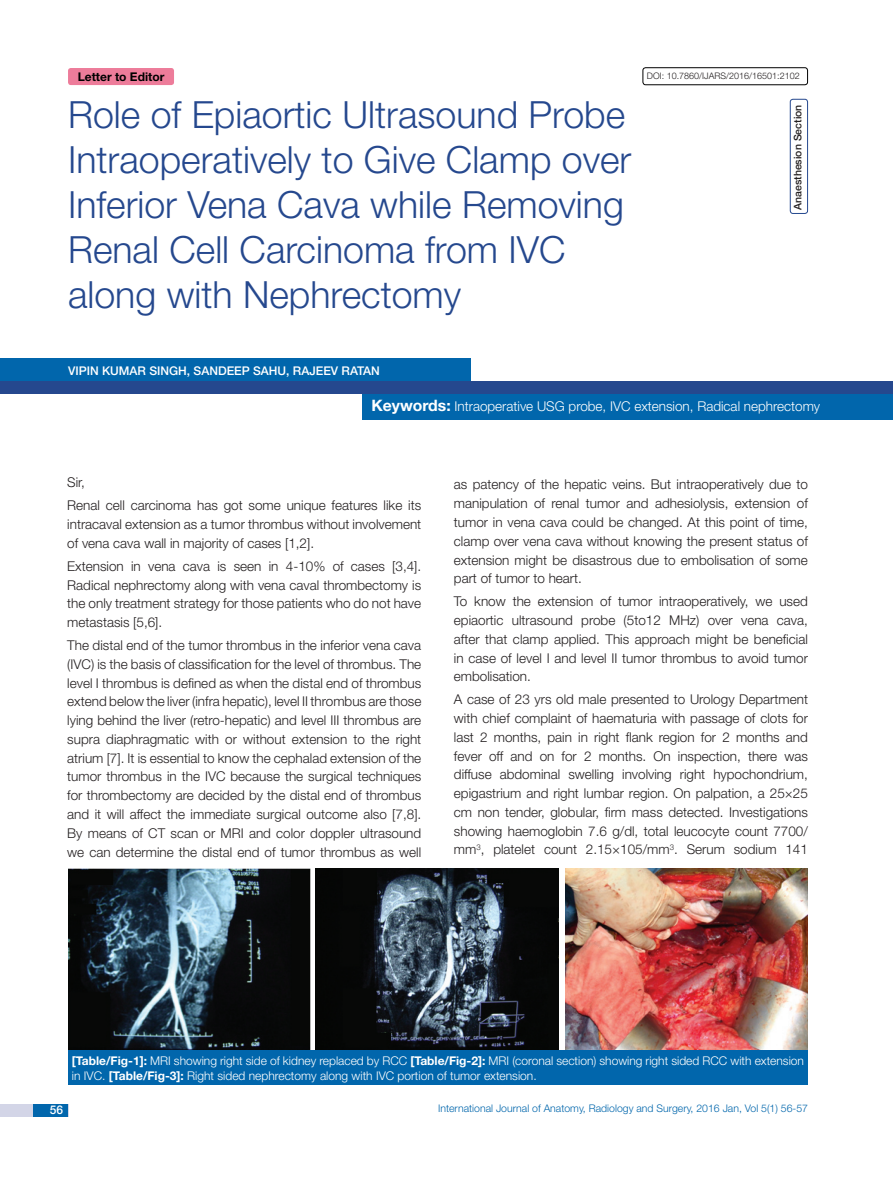
<style>
.page{position:relative;width:893px;height:1191px;background:#fff}
.page>*{position:absolute;margin:0;border:0;box-sizing:border-box;transform-origin:0 0}
.t1{font:300 37.5px/45px "Helvetica Neue";color:#25488e}
.Body_Text{font:300 13.5px/18.8px "Helvetica Neue";color:#231f20;text-align:justify}
.t2{font:300 13.5px "Helvetica Neue";color:#fff}
.Table_text{font:300 12px/15px "Helvetica Neue";color:#fff}
.t3{font:500 12px "Helvetica Neue";color:#fff}
.t4{font:700 12px "Helvetica Neue";color:#000}
.t5{font:300 10.5px "Helvetica Neue";color:#0166ac}
.t6{font:500 10.5px "Helvetica Neue";color:#231f20}
.t7{font:300 9px "Helvetica Neue";color:#231f20}
.s1{font-weight:700;font-size:15.75px}
.s2{font-weight:700}
</style>
<div class="page">
<div style="left:0;top:1103px;width:68px;height:13px;background:#d3d5e7"></div>
<div style="left:33px;top:1103px;width:35px;height:13px;background:#0166ac"></div>
<div style="left:642px;top:67px;width:166px;height:18px;border:1px solid #000;border-radius:3px"></div>
<div style="left:68px;top:68px;width:106px;height:17px;background:#ed7c9a;border-radius:3px"></div>
<div style="left:363px;top:392px;width:530px;height:28px;background:#0166ac"></div>
<div style="left:790px;top:99px;width:18px;height:115px;border:1px solid #25488e;border-radius:3px"></div>
<div style="left:0;top:358px;width:471px;height:24px;background:#0166ac"></div>
<div style="left:0;top:382px;width:893px;height:12px;background:#25488e"></div>
<img style="left:68px;top:868px;width:242px;height:182px">
<img style="left:316px;top:868px;width:242px;height:182px">
<img style="left:565px;top:868px;width:243px;height:182px">
<div style="left:68px;top:1050px;width:740px;height:34px;background:#0166ac"></div>
<p class="t4" style="left:78px;top:69px;width:88px">Letter to Editor</p>
<p class="t7" style="left:647px;top:70px;width:154px">DOI: 10.7860/IJARS/2016/16501:2102</p>
<p class="t1" style="left:68px;top:92px;width:565px">Role of Epiaortic Ultrasound Probe<br>Intraoperatively to Give Clamp over<br>Inferior Vena Cava while Removing<br>Renal Cell Carcinoma from IVC along with Nephrectomy</p>
<p class="t3" style="left:68px;top:363px;width:311px">VIPIN KUMAR SINGH, SANDEEP SAHU, RAJEEV RATAN</p>
<p class="t6" style="left:791px;top:210px;width:107px;rotate:-90deg">ANAESTHESION SECTION</p>
<p class="t2" style="left:371px;top:398px;width:450px"><span class="s1">Keywords:</span> Intraoperative USG probe, IVC extension, Radical nephrectomy</p>
<p class="Body_Text" style="left:67px;top:473px;width:19px">Sir,</p>
<p class="Body_Text" style="left:67px;top:496px;width:355px">Renal cell carcinoma has got some unique features like its intracaval extension as a tumor thrombus without involvement of vena cava wall in majority of cases [1,2].</p>
<p class="Body_Text" style="left:67px;top:556px;width:355px">Extension in vena cava is seen in 4-10% of cases [3,4].<br>Radical nephrectomy along with vena caval thrombectomy is the only treatment strategy for those patients who do not have metastasis [5,6].</p>
<p class="Body_Text" style="left:67px;top:635px;width:356px">The distal end of the tumor thrombus in the inferior vena cava (IVC) is the basis of classification for the level of thrombus. The level I thrombus is defined as when the distal end of thrombus extend below the liver (infra hepatic), level II thrombus are those lying behind the liver (retro-hepatic) and level III thrombus are supra diaphragmatic with or without extension to the right atrium [7]. It is essential to know the cephalad extension of the tumor thrombus in the IVC because the surgical techniques for thrombectomy are decided by the distal end of thrombus and it will affect the immediate surgical outcome also [7,8].<br>By means of CT scan or MRI and color doppler ultrasound we can determine the distal end of tumor thrombus as well</p>
<p class="Body_Text" style="left:454px;top:475px;width:356px">as patency of the hepatic veins. But intraoperatively due to manipulation of renal tumor and adhesiolysis, extension of tumor in vena cava could be changed. At this point of time, clamp over vena cava without knowing the present status of extension might be disastrous due to embolisation of some part of tumor to heart.</p>
<p class="Body_Text" style="left:454px;top:592px;width:355px">To know the extension of tumor intraoperatively, we used epiaortic ultrasound probe (5to12 MHz) over vena cava, after that clamp applied. This approach might be beneficial in case of level I and level II tumor thrombus to avoid tumor embolisation.</p>
<p class="Body_Text" style="left:454px;top:690px;width:356px">A case of 23 yrs old male presented to Urology Department with chief complaint of haematuria with passage of clots for last 2 months, pain in right flank region for 2 months and fever off and on for 2 months. On inspection, there was diffuse abdominal swelling involving right hypochondrium, epigastrium and right lumbar region. On palpation, a 25×25 cm non tender, globular, firm mass detected. Investigations showing haemoglobin 7.6 g/dl, total leucocyte count 7700/ mm<sup>3</sup>, platelet count 2.15×105/mm<sup>3</sup>. Serum sodium 141</p>
<p class="Table_text" style="left:72px;top:1052px;width:733px"><span class="s2">[Table/Fig-1]:</span> MRI showing right side of kidney replaced by RCC <span class="s2">[Table/Fig-2]:</span> MRI (coronal section) showing right sided RCC with extension in IVC. <span class="s2">[Table/Fig-3]:</span> Right sided nephrectomy along with IVC portion of tumor extension.</p>
<p class="t3" style="left:50px;top:1102px;width:15px">56</p>
<p class="t5" style="left:438px;top:1101px;width:371px">International Journal of Anatomy, Radiology and Surgery, 2016 Jan, Vol 5(1) 56-57</p>
</div>
